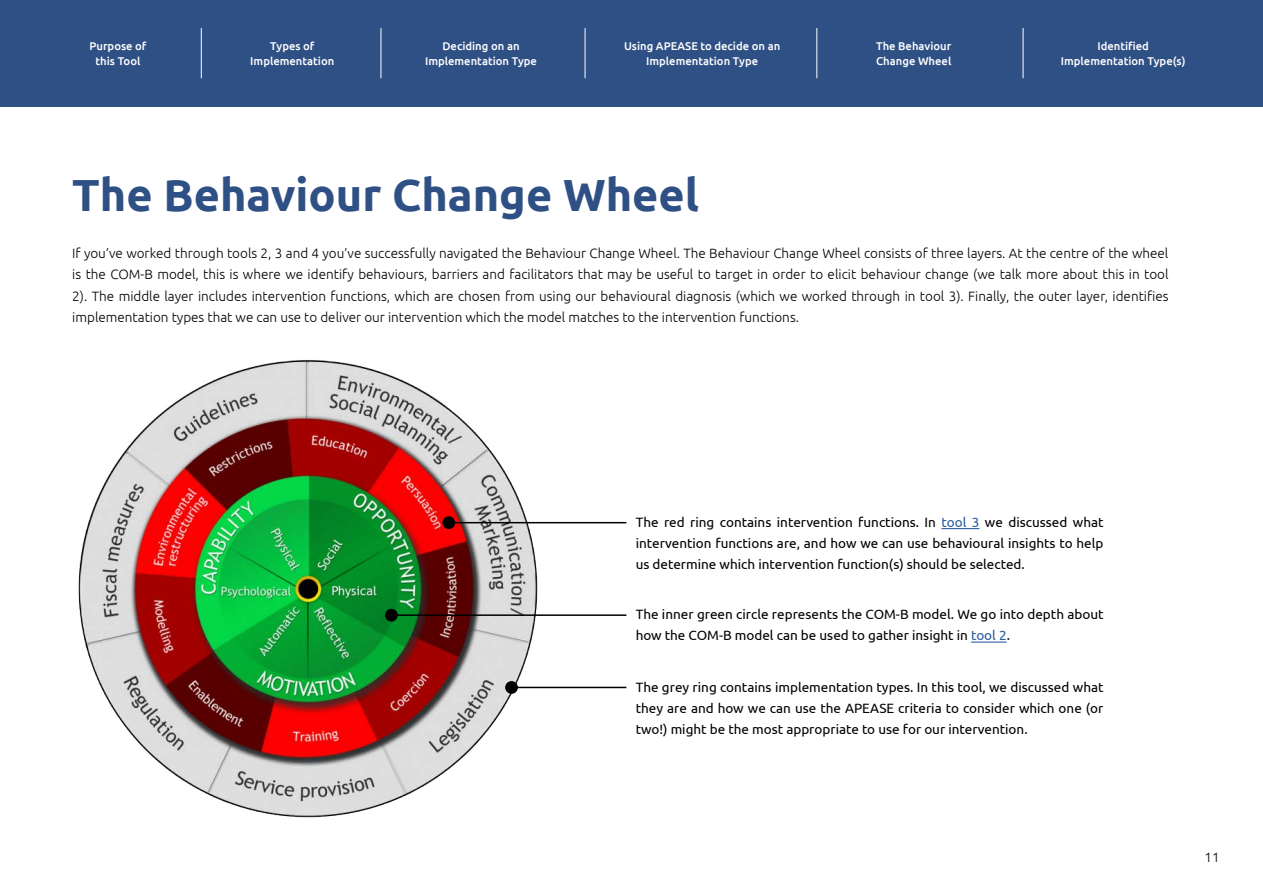
<style>
.page{position:relative;width:1263px;height:893px;background:#fff}
.page>*{position:absolute;margin:0;border:0;box-sizing:border-box;transform-origin:0 0}
.t1{font:700 45px "Ubuntu";color:#2f5084}
.t2{font:300 13.5px/21px "Ubuntu";color:#000;text-align:justify}
.t3{font:13.5px/21px "Ubuntu";color:#000;text-align:justify}
.t4{font:500 11.25px/15px "Ubuntu";color:#fff;text-align:center}
.s1{color:#275b9b}
</style>
<div class="page">
<img style="left:78px;top:360px;width:549px;height:458px">
<hr style="left:941px;top:528px;width:38px;height:1px;background:#275b9b">
<hr style="left:971px;top:642px;width:36px;height:1px;background:#275b9b">
<hr style="left:391px;top:614px;width:235px;height:2px;background:#000">
<div style="left:385px;top:609px;width:13px;height:12px;background:#000;border-radius:50%"></div>
<hr style="left:511px;top:687px;width:115px;height:1px;background:#000">
<div style="left:505px;top:681px;width:13px;height:13px;background:#000;border-radius:50%"></div>
<hr style="left:449px;top:522px;width:177px;height:1px;background:#000">
<div style="left:442px;top:516px;width:13px;height:13px;background:#000;border-radius:50%"></div>
<div style="left:0;top:0;width:1263px;height:106px;background:#2f5085"></div>
<hr style="left:201px;top:28px;width:1px;height:50px;background:#fff">
<hr style="left:381px;top:28px;width:1px;height:50px;background:#fff">
<hr style="left:585px;top:28px;width:1px;height:50px;background:#fff">
<hr style="left:816px;top:28px;width:1px;height:50px;background:#fff">
<hr style="left:1023px;top:28px;width:1px;height:50px;background:#fff">
<p class="t4" style="left:90px;top:38px;width:58px">Purpose of this Tool</p>
<p class="t4" style="left:250px;top:38px;width:86px">Types of<br>Implementation</p>
<p class="t4" style="left:425px;top:38px;width:113px">Deciding on an<br>Implementation Type</p>
<p class="t4" style="left:624px;top:38px;width:158px">Using APEASE to decide on an<br>Implementation Type</p>
<p class="t4" style="left:876px;top:38px;width:77px;text-align:left">The Behaviour<br>Change Wheel</p>
<p class="t4" style="left:1061px;top:38px;width:126px">Identified<br>Implementation Type(s)</p>
<h1 class="t1" style="left:72px;top:168px;width:628px">The Behaviour Change Wheel</h1>
<p class="t2" style="left:72px;top:243px;width:1098px">If you’ve worked through tools 2, 3 and 4 you’ve successfully navigated the Behaviour Change Wheel. The Behaviour Change Wheel consists of three layers. At the centre of the wheel is the COM-B model, this is where we identify behaviours, barriers and facilitators that may be useful to target in order to elicit behaviour change (we talk more about this in tool 2). The middle layer includes intervention functions, which are chosen from using our behavioural diagnosis (which we worked through in tool 3). Finally, the outer layer, identifies implementation types that we can use to deliver our intervention which the model matches to the intervention functions.</p>
<p class="t3" style="left:636px;top:511px;width:469px">The red ring contains intervention functions. In <span class="s1">tool 3</span> we discussed what intervention functions are, and how we can use behavioural insights to help us determine which intervention function(s) should be selected.</p>
<p class="t3" style="left:636px;top:604px;width:469px">The inner green circle represents the COM-B model. We go into depth about how the COM-B model can be used to gather insight in <span class="s1">tool 2</span>.</p>
<p class="t3" style="left:636px;top:676px;width:469px">The grey ring contains implementation types. In this tool, we discussed what they are and how we can use the APEASE criteria to consider which one (or two!) might be the most appropriate to use for our intervention.</p>
<p class="t2" style="left:1204px;top:846px;width:17px">11</p>
</div>
